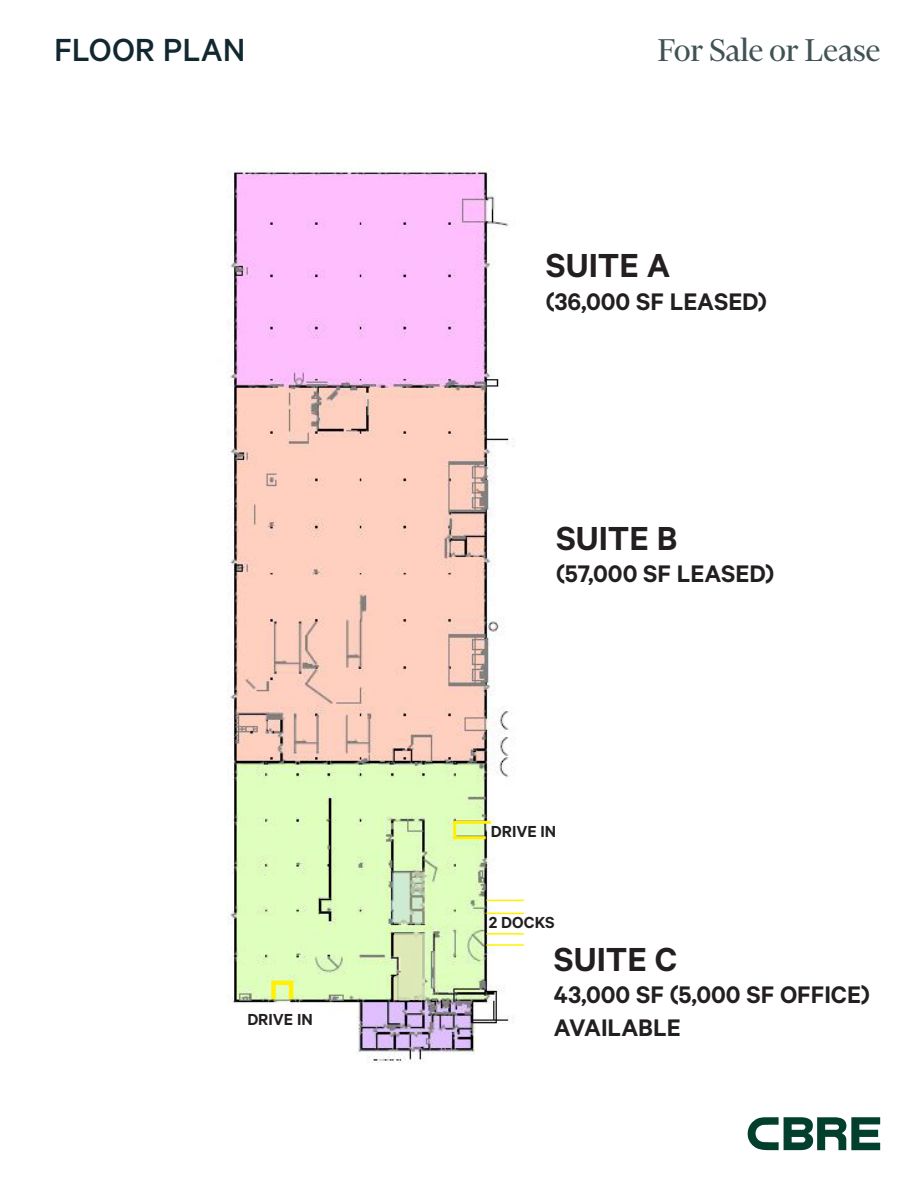
<style>
.page{position:relative;width:918px;height:1188px;background:#fff}
.page>*{position:absolute;margin:0;border:0;box-sizing:border-box;transform-origin:0 0}
.t1{font:600 37.5px "Calibre";color:#231f20}
.t2{font:36px "Financier Display";color:#415255}
.Subheading_Small{font:500 36px "Calibre";color:#122830}
.t3{font:600 27px/32.4px "Calibre";color:#231f20}
.t4{font:600 18px "Calibre";color:#231f20}
</style>
<div class="page">
<svg style="left:748px;top:1117px;width:132px;height:33px"></svg>
<img style="left:227px;top:169px;width:297px;height:894px">
<div style="left:271px;top:981px;width:22px;height:20px;border:4px solid #fff101"></div>
<svg style="left:452px;top:819px;width:42px;height:22px"></svg>
<hr style="left:486px;top:944px;width:38px;height:2px;background:#fff101">
<hr style="left:486px;top:933px;width:38px;height:2px;background:#fff101">
<hr style="left:486px;top:913px;width:38px;height:1px;background:#fff101">
<hr style="left:486px;top:900px;width:38px;height:1px;background:#fff101">
<svg style="left:394px;top:872px;width:31px;height:52px;background:#bed4b9"></svg>
<svg style="left:394px;top:933px;width:31px;height:67px;background:#d5e0b1"></svg>
<p class="Subheading_Small" style="left:54px;top:29px;width:193px">FLOOR PLAN</p>
<p class="t2" style="left:658px;top:32px;width:224px">For Sale or Lease</p>
<p class="t1" style="left:546px;top:243px;width:126px">SUITE A</p>
<p class="t3" style="left:546px;top:284px;width:223px">(36,000 SF LEASED)</p>
<p class="t1" style="left:556px;top:516px;width:123px">SUITE B</p>
<p class="t3" style="left:556px;top:557px;width:220px">(57,000 SF LEASED)</p>
<p class="t4" style="left:491px;top:820px;width:67px">DRIVE IN</p>
<p class="t4" style="left:247px;top:1008px;width:67px">DRIVE IN</p>
<p class="t4" style="left:489px;top:912px;width:67px">2 DOCKS</p>
<p class="t1" style="left:554px;top:937px;width:125px">SUITE C</p>
<p class="t3" style="left:554px;top:978px;width:318px">43,000 SF (5,000 SF OFFICE)<br>AVAILABLE</p>
</div>
